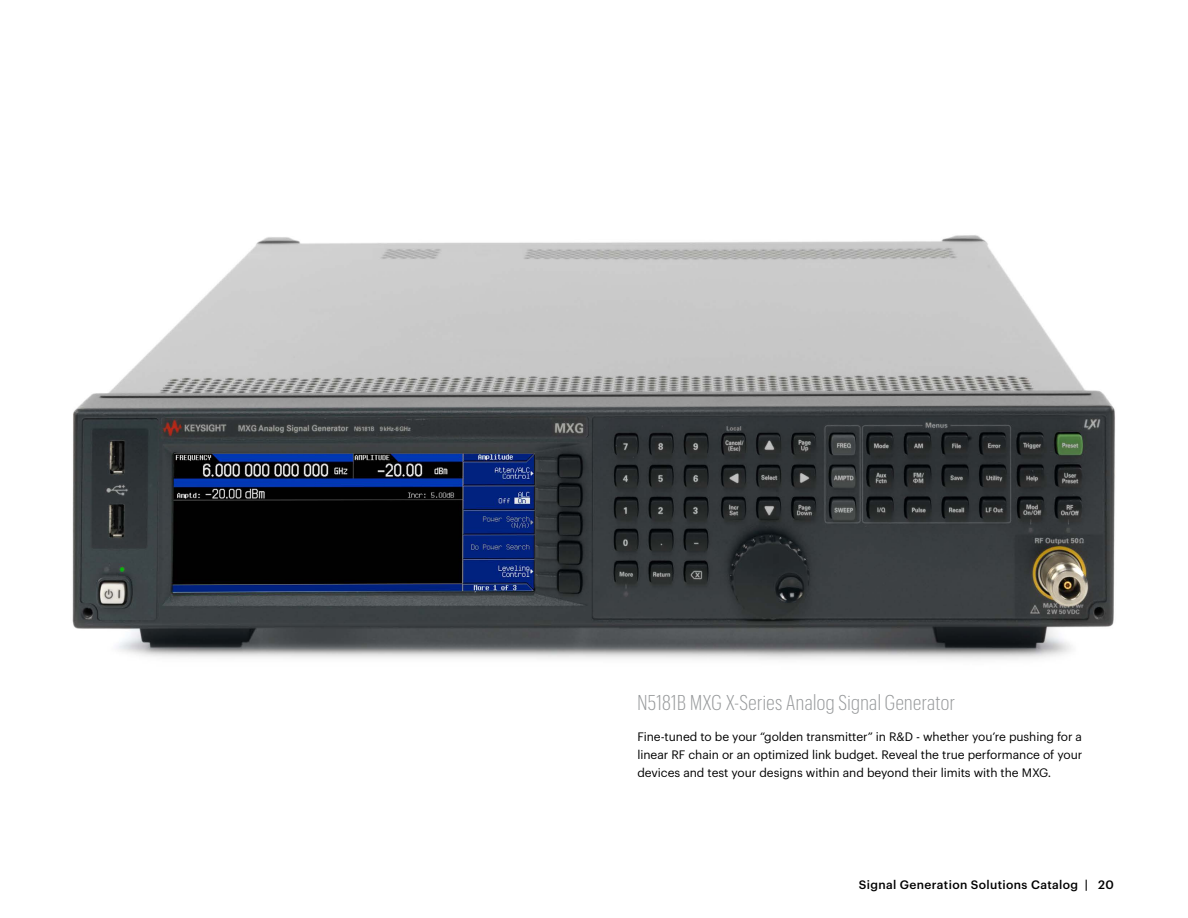
<style>
.page{position:relative;width:1188px;height:918px;background:#fff}
.page>*{position:absolute;margin:0;border:0;box-sizing:border-box;transform-origin:0 0}
.t1{font:300 21px "Graphik Cond";letter-spacing:.02em;color:#97999b}
.t2{font:12px/18px "Graphik LC";letter-spacing:-.005em;color:#000;text-align:justify}
.t3{font:500 12px "Graphik LC";letter-spacing:.03em;color:#000}
</style>
<div class="page">
<img style="left:72px;top:235px;width:1043px;height:425px">
<h1 class="t1" style="left:637px;top:688px;width:319px">N5181B MXG X-Series Analog Signal Generator</h1>
<p class="t2" style="left:637px;top:727px;width:446px">Fine-tuned to be your “golden transmitter” in R&amp;D - whether you’re pushing for a linear RF chain or an optimized link budget. Reveal the true performance of your devices and test your designs within and beyond their limits with the MXG.</p>
<p class="t3" style="left:859px;top:876px;width:256px">Signal Generation Solutions Catalog | 20</p>
</div>
